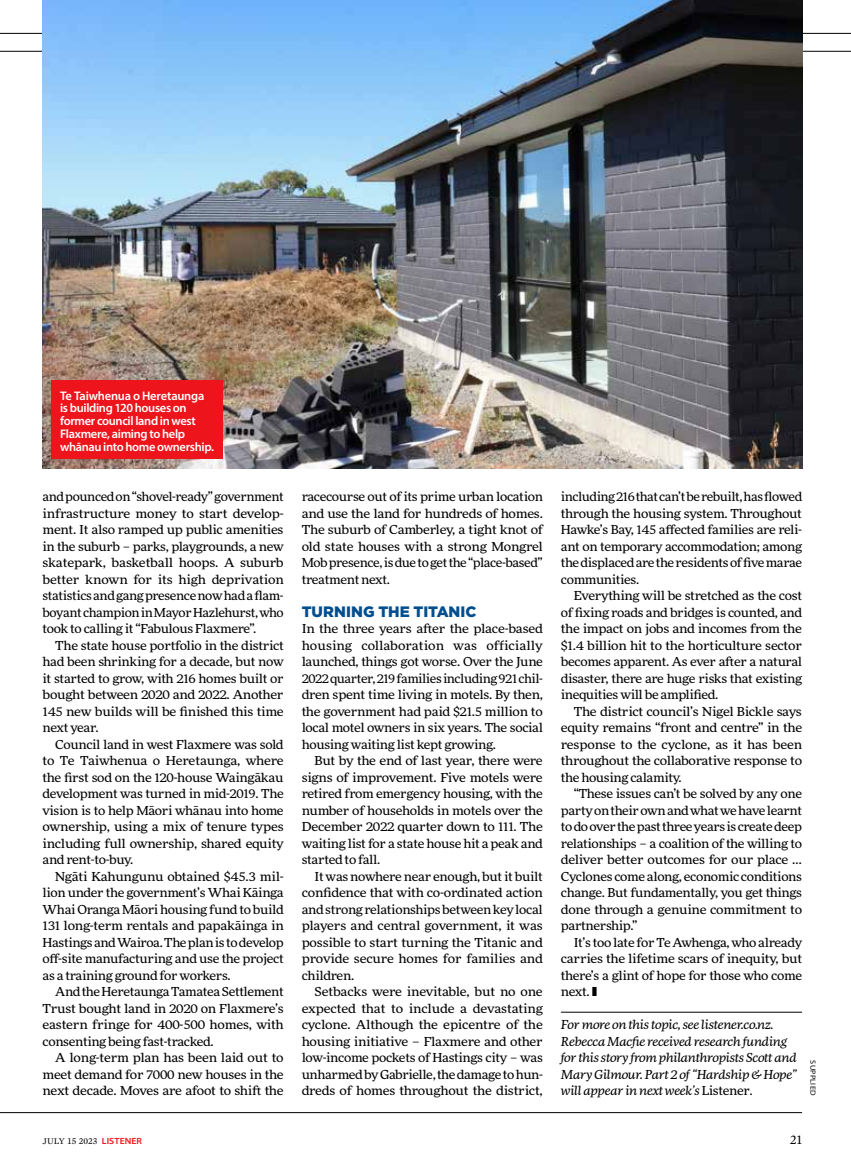
<style>
.page{position:relative;width:851px;height:1170px;background:#fff}
.page>*{position:absolute;margin:0;border:0;box-sizing:border-box;transform-origin:0 0}
.t1{font:900 15.15px "Gotham";color:#004e90}
.t2{font:13.5px "Mercury Text G1";color:#000}
.t3{font:600 12.45px/12.8px "Myriad Pro";letter-spacing:-.025em;color:#fff}
.t4{font:expanded 12.3px/16.5px "More Pro";letter-spacing:-.025em;color:#000;text-align:justify}
.t5{font:italic expanded 12.3px/16.5px "More Pro";letter-spacing:-.025em;color:#000}
.t6{font:9px "Mercury Text G1";color:#000}
.t7{font:semi-expanded 7.5px "Myriad Pro";letter-spacing:.03em;color:#000}
.s1{font-family:"Gotham";font-weight:900;font-stretch:normal}
.s2{font-style:normal}
.s3{font-family:"Myriad Pro";font-weight:600;font-stretch:semi-expanded;color:#ed141b}
</style>
<div class="page">
<hr style="left:0;top:1112px;width:801px;height:1px;background:#000">
<hr style="left:0;top:33px;width:850px;height:1px;background:#000">
<hr style="left:0;top:51px;width:850px;height:1px;background:#000">
<hr style="left:561px;top:1011px;width:240px;height:1px;background:#000">
<img style="left:43px;top:0;width:758px;height:468px">
<div style="left:52px;top:381px;width:171px;height:78px;background:#ed141b"></div>
<p class="t3" style="left:60px;top:388px;width:156px">Te Taiwhenua o Heretaunga is building 120 houses on former council land in west<br>Flaxmere, aiming to help whānau into home ownership.</p>
<p class="t4" style="left:43px;top:487px;width:243px">and pounced on “shovel-ready” government infrastructure money to start develop&shy;ment. It also ramped up public amenities in the suburb – parks, playgrounds, a new skatepark, basketball hoops. A suburb better known for its high deprivation statistics and gang presence now had a flam&shy;boyant champion in Mayor Hazlehurst, who took to calling it “Fabulous Flaxmere”.</p>
<p class="t4" style="left:43px;top:636px;width:243px;text-indent:13px">The state house portfolio in the district had been shrinking for a decade, but now it started to grow, with 216 homes built or bought between 2020 and 2022. Another 145 new builds will be finished this time next year.</p>
<p class="t4" style="left:43px;top:735px;width:243px;text-indent:13px">Council land in west Flaxmere was sold to Te Taiwhenua o Heretaunga, where the first sod on the 120-house Waingākau development was turned in mid-2019. The vision is to help Māori whānau into home ownership, using a mix of tenure types including full ownership, shared equity and rent-to-buy.</p>
<p class="t4" style="left:43px;top:867px;width:243px;text-indent:13px">Ngāti Kahungunu obtained $45.3 mil&shy;lion under the government’s Whai Kāinga Whai Oranga Māori housing fund to build 131 long-term rentals and papakāinga in Hastings and Wairoa. The plan is to develop off-site manufacturing and use the project as a training ground for workers.</p>
<p class="t4" style="left:43px;top:982px;width:242px;text-indent:13px">And the Heretaunga Tamatea Settlement Trust bought land in 2020 on Flaxmere’s eastern fringe for 400-500 homes, with consenting being fast-tracked.</p>
<p class="t4" style="left:43px;top:1048px;width:243px;text-indent:13px">A long-term plan has been laid out to meet demand for 7000 new houses in the next decade. Moves are afoot to shift the</p>
<p class="t4" style="left:302px;top:487px;width:243px">racecourse out of its prime urban location and use the land for hundreds of homes.<br>The suburb of Camberley, a tight knot of old state houses with a strong Mongrel Mob presence, is due to get the “place-based” treatment next.</p>
<p class="t1" style="left:302px;top:600px;width:176px">TURNING THE TITANIC</p>
<p class="t4" style="left:302px;top:619px;width:243px">In the three years after the place-based housing collaboration was officially launched, things got worse. Over the June 2022 quarter, 219 families including 921 chil&shy;dren spent time living in motels. By then, the government had paid $21.5 million to local motel owners in six years. The social housing waiting list kept growing.</p>
<p class="t4" style="left:302px;top:751px;width:243px;text-indent:13px">But by the end of last year, there were signs of improvement. Five motels were retired from emergency housing, with the number of households in motels over the December 2022 quarter down to 111. The waiting list for a state house hit a peak and started to fall.</p>
<p class="t4" style="left:302px;top:867px;width:243px;text-indent:13px">It was nowhere near enough, but it built confidence that with co-ordinated action and strong relationships between key local players and central government, it was possible to start turning the Titanic and provide secure homes for families and children.</p>
<p class="t4" style="left:302px;top:982px;width:243px;text-indent:13px">Setbacks were inevitable, but no one expected that to include a devastating cyclone. Although the epicentre of the housing initiative – Flaxmere and other low-income pockets of Hastings city – was unharmed by Gabrielle, the damage to hun&shy;dreds of homes throughout the district,</p>
<p class="t4" style="left:561px;top:487px;width:243px">including 216 that can’t be rebuilt, has flowed through the housing system. Throughout Hawke’s Bay, 145 affected families are reli&shy;ant on temporary accommodation; among the displaced are the residents of five marae communities.</p>
<p class="t4" style="left:561px;top:586px;width:243px;text-indent:13px">Everything will be stretched as the cost of fixing roads and bridges is counted, and the impact on jobs and incomes from the $1.4 billion hit to the horticulture sector becomes apparent. As ever after a natural disaster, there are huge risks that existing inequities will be amplified.</p>
<p class="t4" style="left:560px;top:702px;width:243px;text-indent:13px">The district council’s Nigel Bickle says equity remains “front and centre” in the response to the cyclone, as it has been throughout the collaborative response to the housing calamity.</p>
<p class="t4" style="left:561px;top:784px;width:243px;text-indent:13px">“These issues can’t be solved by any one party on their own and what we have learnt to do over the past three years is create deep relationships – a coalition of the willing to deliver better outcomes for our place … Cyclones come along, economic conditions change. But fundamentally, you get things done through a genuine commitment to partnership.”</p>
<p class="t4" style="left:561px;top:933px;width:243px;text-indent:13px">It’s too late for Te Awhenga, who already carries the lifetime scars of inequity, but there’s a glint of hope for those who come next. <span class="s1">l</span></p>
<p class="t5" style="left:561px;top:1016px;width:238px">For more on this topic, see listener.co.nz.<br>Rebecca Macfie received research funding for this story from philanthropists Scott and Mary Gilmour. Part 2 of “Hardship &amp; Hope” will appear in next week’s <span class="s2">Listener</span>.</p>
<p class="t7" style="left:817px;top:1060px;width:36px;rotate:90deg">SUPPLIED</p>
<p class="t6" style="left:43px;top:1134px;width:101px">JULY 15 2023 <span class="s3">LISTENER</span></p>
<p class="t2" style="left:789px;top:1130px;width:14px">21</p>
</div>
